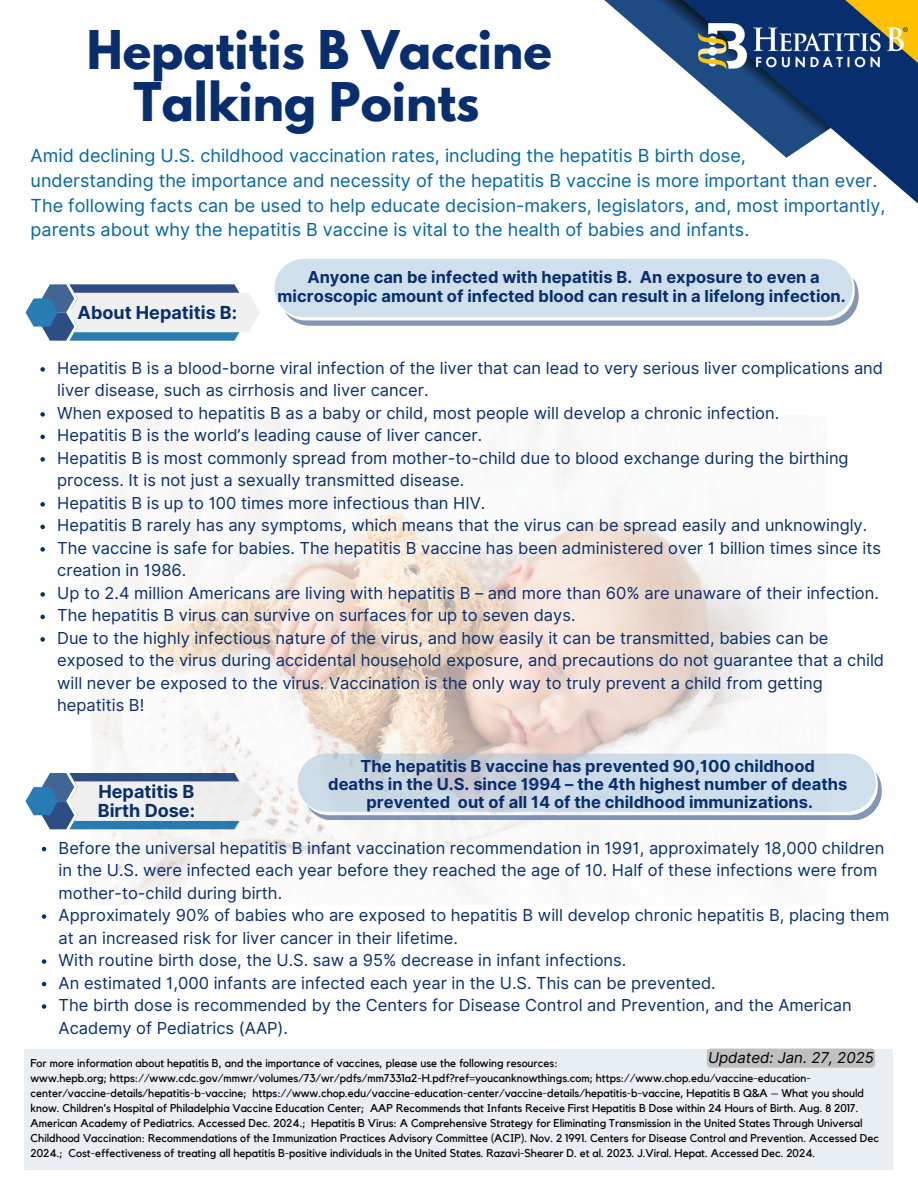
<style>
.page{position:relative;width:918px;height:1188px;background:#fff}
.page>*{position:absolute;margin:0;border:0;box-sizing:border-box;transform-origin:0 0}
.t1{font:700 47.25px/51.8px "League Spartan";color:#092e6e;text-align:center}
.t2{font:18px/24.8px "Inter";color:#0065a6}
.t3{font:700 18px/19.2px "Inter";color:#092e6e}
.t4{font:16.5px/22.5px "Inter";color:#092e6e}
.t5{font:700 16.5px/18px "Inter";color:#092e6e;text-align:center}
.t6{font:italic 15px "Inter";color:#000}
.t7{font:11.25px/15px "Kollektif";color:#000}
</style>
<div class="page">
<div style="left:25px;top:1049px;width:868px;height:121px;background:#e8eef1"></div>
<svg style="left:831px;top:0;width:87px;height:204px;fill:#092e6e"></svg>
<svg style="left:838px;top:0;width:80px;height:76px;background:#9d862b"></svg>
<svg style="left:604px;top:0;width:227px;height:158px"></svg>
<img style="left:698px;top:23px;width:210px;height:46px">
<img style="left:92px;top:415px;width:734px;height:490px">
<svg style="left:40px;top:367px;width:5px;height:5px"></svg>
<svg style="left:40px;top:412px;width:5px;height:5px"></svg>
<svg style="left:40px;top:435px;width:5px;height:4px"></svg>
<svg style="left:40px;top:457px;width:5px;height:5px"></svg>
<svg style="left:40px;top:502px;width:5px;height:5px"></svg>
<svg style="left:40px;top:525px;width:5px;height:4px"></svg>
<svg style="left:40px;top:547px;width:5px;height:5px"></svg>
<svg style="left:40px;top:592px;width:5px;height:5px"></svg>
<svg style="left:40px;top:615px;width:5px;height:4px"></svg>
<svg style="left:40px;top:637px;width:5px;height:5px"></svg>
<svg style="left:275px;top:259px;width:584px;height:66px;background:#cddce8"></svg>
<svg style="left:707px;top:1048px;width:168px;height:20px;background:#c2c2c3"></svg>
<svg style="left:42px;top:847px;width:4px;height:4px"></svg>
<svg style="left:42px;top:914px;width:4px;height:5px"></svg>
<svg style="left:42px;top:959px;width:4px;height:5px"></svg>
<svg style="left:42px;top:982px;width:4px;height:4px"></svg>
<svg style="left:42px;top:1004px;width:4px;height:5px"></svg>
<svg style="left:26px;top:284px;width:234px;height:57px"></svg>
<svg style="left:26px;top:773px;width:234px;height:56px"></svg>
<svg style="left:298px;top:754px;width:584px;height:66px;background:#c8d5e1"></svg>
<p class="t1" style="left:87px;top:30px;width:467px">Hepatitis B Vaccine<br>Talking Points</p>
<p class="t2" style="left:31px;top:143px;width:856px">Amid declining U.S. childhood vaccination rates, including the hepatitis B birth dose,<br>understanding the importance and necessity of the hepatitis B vaccine is more important than ever.<br>The following facts can be used to help educate decision-makers, legislators, and, most importantly, parents about why the hepatitis B vaccine is vital to the health of babies and infants.</p>
<p class="t3" style="left:78px;top:302px;width:161px">About Hepatitis B:</p>
<h2 class="t5" style="left:278px;top:267px;width:570px;line-height:19.2px">Anyone can be infected with hepatitis B. An exposure to even a microscopic amount of infected blood can result in a lifelong infection.</h2>
<p class="t4" style="left:57px;top:357px;width:828px">Hepatitis B is a blood-borne viral infection of the liver that can lead to very serious liver complications and liver disease, such as cirrhosis and liver cancer.</p>
<p class="t4" style="left:57px;top:402px;width:724px">When exposed to hepatitis B as a baby or child, most people will develop a chronic infection.</p>
<h1 class="t4" style="left:57px;top:424px;width:427px">Hepatitis B is the world’s leading cause of liver cancer.</h1>
<h3 class="t4" style="left:57px;top:447px;width:793px">Hepatitis B is most commonly spread from mother-to-child due to blood exchange during the birthing process. It is not just a sexually transmitted disease.</h3>
<p class="t4" style="left:57px;top:492px;width:430px">Hepatitis B is up to 100 times more infectious than HIV.</p>
<h2 class="t4" style="left:57px;top:514px;width:812px">Hepatitis B rarely has any symptoms, which means that the virus can be spread easily and unknowingly.</h2>
<p class="t4" style="left:57px;top:537px;width:825px">The vaccine is safe for babies. The hepatitis B vaccine has been administered over 1 billion times since its creation in 1986.</p>
<h2 class="t4" style="left:57px;top:582px;width:823px">Up to 2.4 million Americans are living with hepatitis B – and more than 60% are unaware of their infection.</h2>
<p class="t4" style="left:57px;top:604px;width:520px">The hepatitis B virus can survive on surfaces for up to seven days.</p>
<p class="t4" style="left:57px;top:627px;width:829px">Due to the highly infectious nature of the virus, and how easily it can be transmitted, babies can be exposed to the virus during accidental household exposure, and precautions do not guarantee that a child will never be exposed to the virus. Vaccination is the only way to truly prevent a child from getting hepatitis B!</p>
<h2 class="t3" style="left:98px;top:782px;width:99px">Hepatitis B<br>Birth Dose:</h2>
<p class="t5" style="left:328px;top:757px;width:521px">The hepatitis B vaccine has prevented 90,100 childhood<br>deaths in the U.S. since 1994 – the 4th highest number of deaths prevented out of all 14 of the childhood immunizations.</p>
<p class="t4" style="left:59px;top:836px;width:827px">Before the universal hepatitis B infant vaccination recommendation in 1991, approximately 18,000 children in the U.S. were infected each year before they reached the age of 10. Half of these infections were from mother-to-child during birth.</p>
<p class="t4" style="left:59px;top:904px;width:832px">Approximately 90% of babies who are exposed to hepatitis B will develop chronic hepatitis B, placing them at an increased risk for liver cancer in their lifetime.</p>
<p class="t4" style="left:59px;top:949px;width:569px">With routine birth dose, the U.S. saw a 95% decrease in infant infections.</p>
<p class="t4" style="left:59px;top:971px;width:659px">An estimated 1,000 infants are infected each year in the U.S. This can be prevented.</p>
<p class="t4" style="left:59px;top:994px;width:795px">The birth dose is recommended by the Centers for Disease Control and Prevention, and the American<br>Academy of Pediatrics (AAP).</p>
<p class="t6" style="left:708px;top:1048px;width:167px">Updated: Jan. 27, 2025</p>
<p class="t7" style="left:31px;top:1056px;width:529px">For more information about hepatitis B, and the importance of vaccines, please use the following resources:</p>
<p class="t7" style="left:31px;top:1071px;width:850px">www.hepb.org; https://www.cdc.gov/mmwr/volumes/73/wr/pdfs/mm7331a2-H.pdf?ref=youcanknowthings.com; https://www.chop.edu/vaccine-education&shy;center/vaccine-details/hepatitis-b-vaccine; https://www.chop.edu/vaccine-education-center/vaccine-details/hepatitis-b-vaccine, Hepatitis B Q&amp;A – What you should know. Children’s Hospital of Philadelphia Vaccine Education Center; AAP Recommends that Infants Receive First Hepatitis B Dose within 24 Hours of Birth. Aug. 8 2017.<br>American Academy of Pediatrics. Accessed Dec. 2024.; Hepatitis B Virus: A Comprehensive Strategy for Eliminating Transmission in the United States Through Universal Childhood Vaccination: Recommendations of the Immunization Practices Advisory Committee (ACIP). Nov. 2 1991. Centers for Disease Control and Prevention. Accessed Dec 2024.; Cost-effectiveness of treating all hepatitis B-positive individuals in the United States. Razavi-Shearer D. et al. 2023. J.Viral. Hepat. Accessed Dec. 2024.</p>
</div>
